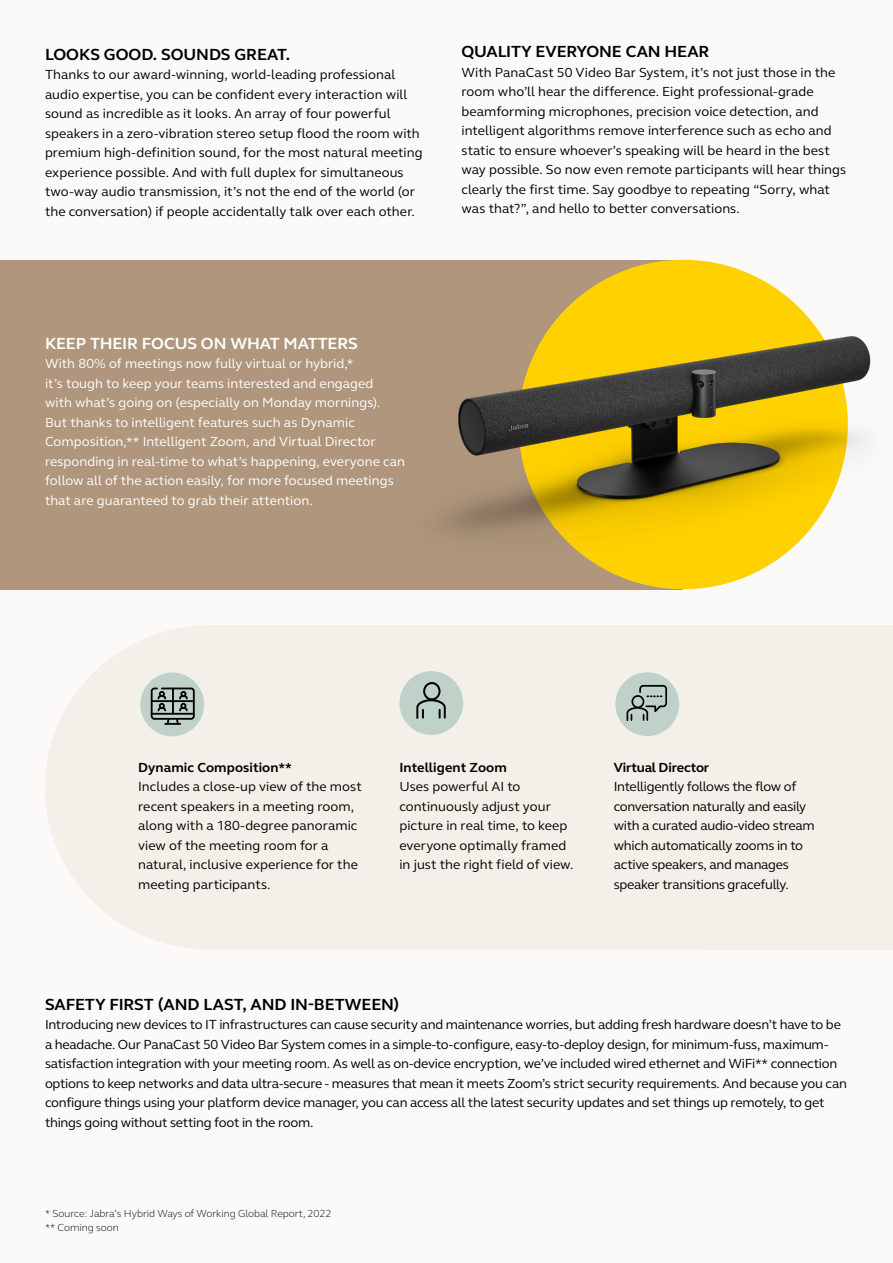
<style>
.page{position:relative;width:893px;height:1263px;background:#fbfaf8}
.page>*{position:absolute;margin:0;border:0;box-sizing:border-box;transform-origin:0 0}
.t1{font:700 16.5px "GN Elliot";letter-spacing:-.005em;color:#000}
.t2{font:700 16.5px "GN Elliot";letter-spacing:-.005em;color:#fff}
.t3{font:13.5px/19.5px "GN Elliot";letter-spacing:-.005em;color:#000}
.t4{font:13.5px/19.5px "GN Elliot";letter-spacing:.005em;color:#fff}
.t5{font:700 13.5px "GN Elliot";letter-spacing:.005em;color:#000}
.t6{font:700 13.5px "GN Elliot";letter-spacing:-.015em;color:#000}
.t7{font:300 10.5px/13.5px "GN Elliot";letter-spacing:-.005em;color:#000}
</style>
<div class="page">
<div style="left:0;top:260px;width:683px;height:329px;background:#af967c"></div>
<div style="left:518px;top:260px;width:330px;height:329px;background:#ffd100;border-radius:50%"></div>
<img style="left:443px;top:317px;width:428px;height:249px">
<div style="left:45px;top:625px;width:657px;height:325px;background:#f2f0e8"></div>
<div style="left:702px;top:625px;width:191px;height:325px;background:#f2f0e8"></div>
<div style="left:140px;top:672px;width:64px;height:64px;background:#bfd1c9;border-radius:50%"></div>
<hr style="left:152px;top:713px;width:42px;height:2px;background:#000">
<svg style="left:157px;top:691px;width:32px;height:34px"></svg>
<hr style="left:172px;top:688px;width:2px;height:26px;background:#000">
<hr style="left:152px;top:700px;width:42px;height:2px;background:#000">
<div style="left:151px;top:687px;width:44px;height:33px;border:2px solid #000;border-radius:3px"></div>
<div style="left:399px;top:671px;width:64px;height:64px;background:#bfd1c9;border-radius:50%"></div>
<svg style="left:416px;top:682px;width:30px;height:37px"></svg>
<div style="left:615px;top:672px;width:64px;height:64px;background:#bfd1c9;border-radius:50%"></div>
<svg style="left:626px;top:685px;width:41px;height:36px"></svg>
<p class="t1" style="left:45px;top:43px;width:247px">LOOKS GOOD. SOUNDS GREAT.</p>
<p class="t3" style="left:45px;top:65px;width:379px">Thanks to our award-winning, world-leading professional audio expertise, you can be confident every interaction will sound as incredible as it looks. An array of four powerful speakers in a zero-vibration stereo setup flood the room with premium high-definition sound, for the most natural meeting experience possible. And with full duplex for simultaneous two-way audio transmission, it’s not the end of the world (or the conversation) if people accidentally talk over each other.</p>
<p class="t1" style="left:461px;top:41px;width:249px">QUALITY EVERYONE CAN HEAR</p>
<p class="t3" style="left:461px;top:62px;width:386px">With PanaCast 50 Video Bar System, it’s not just those in the room who’ll hear the difference. Eight professional-grade beamforming microphones, precision voice detection, and intelligent algorithms remove interference such as echo and static to ensure whoever’s speaking will be heard in the best way possible. So now even remote participants will hear things clearly the first time. Say goodbye to repeating “Sorry, what was that?”, and hello to better conversations.</p>
<p class="t2" style="left:45px;top:332px;width:314px">KEEP THEIR FOCUS ON WHAT MATTERS</p>
<p class="t4" style="left:45px;top:354px;width:362px">With 80% of meetings now fully virtual or hybrid,*<br>it’s tough to keep your teams interested and engaged<br>with what’s going on (especially on Monday mornings).<br>But thanks to intelligent features such as Dynamic Composition,** Intelligent Zoom, and Virtual Director responding in real-time to what’s happening, everyone can follow all of the action easily, for more focused meetings that are guaranteed to grab their attention.</p>
<p class="t5" style="left:138px;top:758px;width:155px">Dynamic Composition**</p>
<p class="t3" style="left:138px;top:777px;width:225px">Includes a close-up view of the most recent speakers in a meeting room, along with a 180-degree panoramic view of the meeting room for a natural, inclusive experience for the meeting participants.</p>
<p class="t5" style="left:399px;top:758px;width:109px">Intelligent Zoom</p>
<p class="t3" style="left:399px;top:777px;width:176px">Uses powerful AI to continuously adjust your picture in real time, to keep everyone optimally framed in just the right field of view.</p>
<p class="t6" style="left:614px;top:758px;width:97px">Virtual Director</p>
<p class="t3" style="left:614px;top:777px;width:203px">Intelligently follows the flow of conversation naturally and easily with a curated audio-video stream which automatically zooms in to active speakers, and manages speaker transitions gracefully.</p>
<p class="t1" style="left:45px;top:993px;width:356px">SAFETY FIRST (AND LAST, AND IN-BETWEEN)</p>
<p class="t3" style="left:45px;top:1014px;width:803px">Introducing new devices to IT infrastructures can cause security and maintenance worries, but adding fresh hardware doesn’t have to be a headache. Our PanaCast 50 Video Bar System comes in a simple-to-configure, easy-to-deploy design, for minimum-fuss, maximum&shy;satisfaction integration with your meeting room. As well as on-device encryption, we’ve included wired ethernet and WiFi** connection options to keep networks and data ultra-secure - measures that mean it meets Zoom’s strict security requirements. And because you can configure things using your platform device manager, you can access all the latest security updates and set things up remotely, to get things going without setting foot in the room.</p>
<p class="t7" style="left:45px;top:1207px;width:288px">* Source: Jabra’s Hybrid Ways of Working Global Report, 2022 ** Coming soon</p>
</div>
